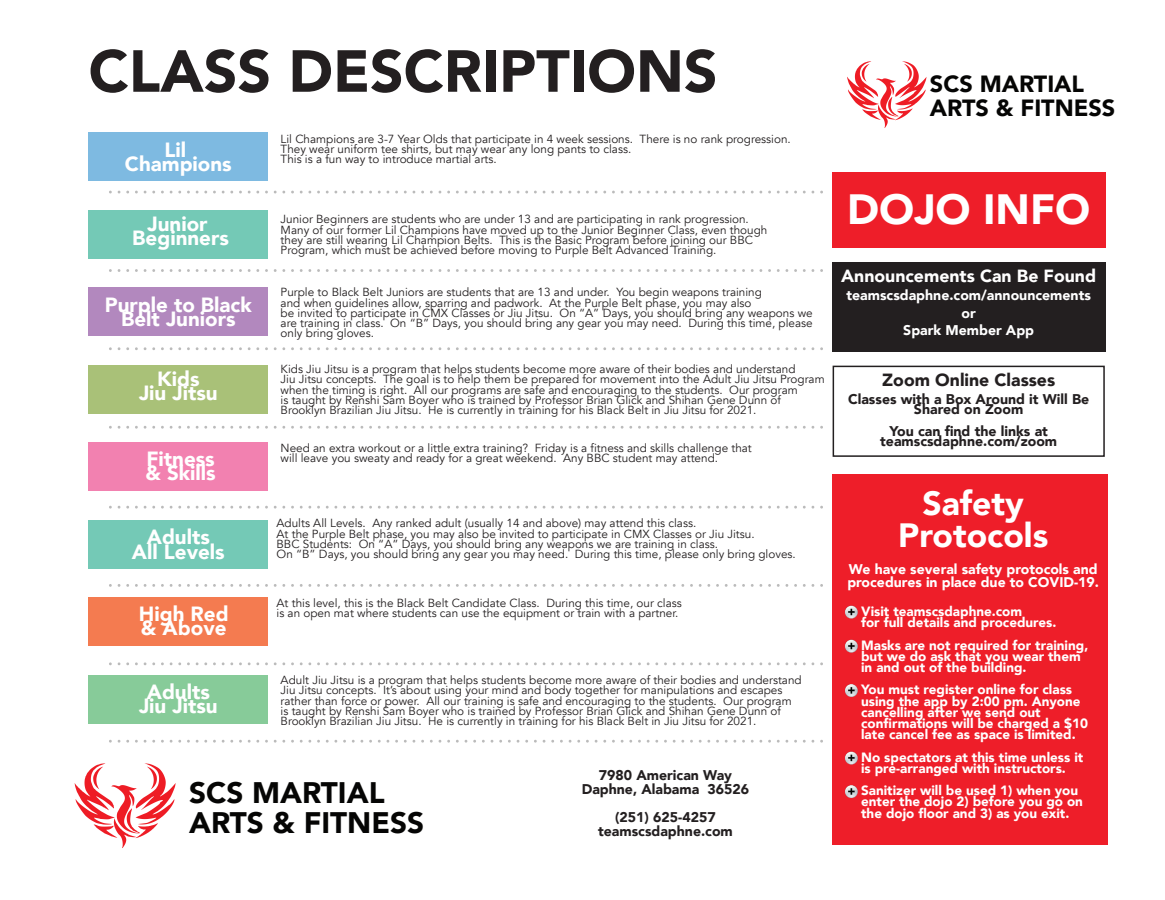
<style>
.page{position:relative;width:1165px;height:900px;background:#fff}
.page>*{position:absolute;margin:0;border:0;box-sizing:border-box;transform-origin:0 0}
.t1{font:900 58.62px "Avenir";color:#231f20}
.t2{font:900 42.21px "Avenir";color:#fff}
.t3{font:900 33.6px/31.9px "Avenir";color:#fff;text-align:center}
.t4{font:900 29.64px/30.5px "Avenir";color:#050504}
.t5{font:900 23.37px/24.1px "Avenir";color:#050504}
.t6{font:900 20.52px "Avenir";color:#fff}
.t7{font:900 17.58px "Avenir";color:#fff}
.t8{font:900 17.58px "Avenir";color:#231f20}
.t9{font:900 14.07px/14.1px "Avenir";color:#231f20;text-align:center}
.t10{font:900 14.07px/17.6px "Avenir";color:#fff;text-align:center}
.t11{font:900 14.01px/13.4px "Avenir";color:#fff}
.t12{font:900 13.44px/11.2px "Avenir";color:#fff}
.t13{font:11.73px/10.3px "Avenir";color:#231f20}
</style>
<div class="page">
<div style="left:89px;top:133px;width:179px;height:48px;background:#7ebae1"></div>
<div style="left:89px;top:288px;width:179px;height:48px;background:#b288be"></div>
<div style="left:89px;top:210px;width:179px;height:48px;background:#74c9b6"></div>
<div style="left:89px;top:365px;width:179px;height:48px;background:#a9c178"></div>
<div style="left:89px;top:443px;width:179px;height:48px;background:#f281b0"></div>
<div style="left:89px;top:520px;width:179px;height:48px;background:#74c9b6"></div>
<div style="left:89px;top:598px;width:179px;height:48px;background:#f47b50"></div>
<div style="left:89px;top:675px;width:179px;height:48px;background:#87cb99"></div>
<img style="left:74px;top:763px;width:102px;height:85px">
<div style="left:832px;top:474px;width:275px;height:371px;background:#ee1e29"></div>
<svg style="left:845px;top:605px;width:12px;height:13px"></svg>
<svg style="left:845px;top:640px;width:12px;height:12px"></svg>
<svg style="left:845px;top:684px;width:12px;height:13px"></svg>
<svg style="left:845px;top:751px;width:12px;height:13px"></svg>
<svg style="left:845px;top:785px;width:12px;height:13px"></svg>
<img style="left:847px;top:61px;width:80px;height:67px">
<div style="left:832px;top:262px;width:273px;height:90px;background:#231f20"></div>
<div style="left:832px;top:172px;width:273px;height:76px;background:#ee1e29"></div>
<div style="left:832px;top:365px;width:272px;height:92px;background:#fff;border:2px solid #231f20"></div>
<h1 class="t1" style="left:89px;top:21px;width:630px">CLASS DESCRIPTIONS</h1>
<h3 class="t6" style="left:164px;top:132px;width:23px">Lil</h3>
<h3 class="t6" style="left:125px;top:146px;width:108px">Champions</h3>
<h3 class="t6" style="left:147px;top:206px;width:62px">Junior</h3>
<h3 class="t6" style="left:132px;top:220px;width:98px">Beginners</h3>
<h3 class="t6" style="left:105px;top:287px;width:149px">Purple to Black</h3>
<h3 class="t6" style="left:121px;top:301px;width:116px">Belt Juniors</h3>
<h3 class="t6" style="left:157px;top:361px;width:44px">Kids</h3>
<h3 class="t6" style="left:139px;top:375px;width:80px">Jiu Jitsu</h3>
<h3 class="t6" style="left:146px;top:441px;width:70px">Fitness</h3>
<h3 class="t6" style="left:145px;top:455px;width:72px">&amp; Skills</h3>
<h3 class="t6" style="left:147px;top:519px;width:65px">Adults</h3>
<h3 class="t6" style="left:132px;top:534px;width:94px">All Levels</h3>
<h3 class="t6" style="left:139px;top:596px;width:91px">High Red</h3>
<h3 class="t6" style="left:141px;top:610px;width:87px">&amp; Above</h3>
<h3 class="t6" style="left:147px;top:674px;width:65px">Adults</h3>
<h3 class="t6" style="left:139px;top:688px;width:80px">Jiu Jitsu</h3>
<p class="t13" style="left:280px;top:134px;width:511px">Lil Champions are 3-7 Year Olds that participate in 4 week sessions. There is no rank progression.<br>They wear uniform tee shirts, but may wear any long pants to class.<br>This is a fun way to introduce martial arts.</p>
<p class="t13" style="left:280px;top:214px;width:488px">Junior Beginners are students who are under 13 and are participating in rank progression.<br>Many of our former Lil Champions have moved up to the Junior Beginner Class, even though they are still wearing Lil Champion Belts. This is the Basic Program before joining our BBC Program, which must be achieved before moving to Purple Belt Advanced Training.</p>
<p class="t13" style="left:280px;top:287px;width:533px">Purple to Black Belt Juniors are students that are 13 and under. You begin weapons training<br>and when guidelines allow, sparring and padwork. At the Purple Belt phase, you may also<br>be invited to participate in CMX Classes or Jiu Jitsu. On “A” Days, you should bring any weapons we are training in class. On “B” Days, you should bring any gear you may need. During this time, please only bring gloves.</p>
<p class="t13" style="left:280px;top:364px;width:545px">Kids Jiu Jitsu is a program that helps students become more aware of their bodies and understand<br>Jiu Jitsu concepts. The goal is to help them be prepared for movement into the Adult Jiu Jitsu Program when the timing is right. All our programs are safe and encouraging to the students. Our program<br>is taught by Renshi Sam Boyer who is trained by Professor Brian Glick and Shihan Gene Dunn of Brooklyn Brazilian Jiu Jitsu. He is currently in training for his Black Belt in Jiu Jitsu for 2021.</p>
<p class="t13" style="left:280px;top:443px;width:472px">Need an extra workout or a little extra training? Friday is a fitness and skills challenge that will leave you sweaty and ready for a great weekend. Any BBC student may attend.</p>
<p class="t13" style="left:276px;top:518px;width:520px">Adults All Levels. Any ranked adult (usually 14 and above) may attend this class.<br>At the Purple Belt phase, you may also be invited to participate in CMX Classes or Jiu Jitsu.<br>BBC Students: On “A” Days, you should bring any weapons we are training in class.<br>On “B” Days, you should bring any gear you may need. During this time, please only bring gloves.</p>
<p class="t13" style="left:276px;top:597px;width:406px">At this level, this is the Black Belt Candidate Class. During this time, our class is an open mat where students can use the equipment or train with a partner.</p>
<p class="t13" style="left:280px;top:675px;width:522px">Adult Jiu Jitsu is a program that helps students become more aware of their bodies and understand Jiu Jitsu concepts. It’s about using your mind and body together for manipulations and escapes rather than force or power. All our training is safe and encouraging to the students. Our program is taught by Renshi Sam Boyer who is trained by Professor Brian Glick and Shihan Gene Dunn of Brooklyn Brazilian Jiu Jitsu. He is currently in training for his Black Belt in Jiu Jitsu for 2021.</p>
<h3 class="t4" style="left:189px;top:776px;width:236px">SCS MARTIAL<br>ARTS &amp; FITNESS</h3>
<p class="t9" style="left:581px;top:767px;width:169px">7980 American Way<br>Daphne, Alabama 36526</p>
<p class="t9" style="left:598px;top:809px;width:136px">(251) 625-4257 teamscsdaphne.com</p>
<h3 class="t5" style="left:929px;top:71px;width:187px">SCS MARTIAL<br>ARTS &amp; FITNESS</h3>
<h2 class="t2" style="left:847px;top:173px;width:244px">DOJO INFO</h2>
<h3 class="t7" style="left:841px;top:261px;width:256px">Announcements Can Be Found</h3>
<p class="t10" style="left:846px;top:286px;width:246px">teamscsdaphne.com/announcements or<br>Spark Member App</p>
<h3 class="t8" style="left:882px;top:365px;width:174px">Zoom Online Classes</h3>
<p class="t9" style="left:848px;top:393px;width:243px;line-height:10.6px">Classes with a Box Around it Will Be<br>Shared on Zoom</p>
<p class="t9" style="left:880px;top:425px;width:178px;line-height:10.6px">You can find the links at teamscsdaphne.com/zoom</p>
<h3 class="t3" style="left:898px;top:486px;width:151px">Safety<br>Protocols</h3>
<p class="t11" style="left:847px;top:562px;width:253px">We have several safety protocols and procedures in place due to COVID-19.</p>
<p class="t12" style="left:861px;top:605px;width:197px">Visit teamscsdaphne.com<br>for full details and procedures.</p>
<p class="t12" style="left:861px;top:639px;width:229px">Masks are not required for training, but we do ask that you wear them in and out of the building.</p>
<p class="t12" style="left:861px;top:683px;width:228px">You must register online for class using the app by 2:00 pm. Anyone cancelling after we send out confirmations will be charged a $10 late cancel fee as space is limited.</p>
<p class="t12" style="left:861px;top:751px;width:224px">No spectators at this time unless it is pre-arranged with instructors.</p>
<p class="t12" style="left:861px;top:784px;width:223px">Sanitizer will be used 1) when you enter the dojo 2) before you go on the dojo floor and 3) as you exit.</p>
</div>
